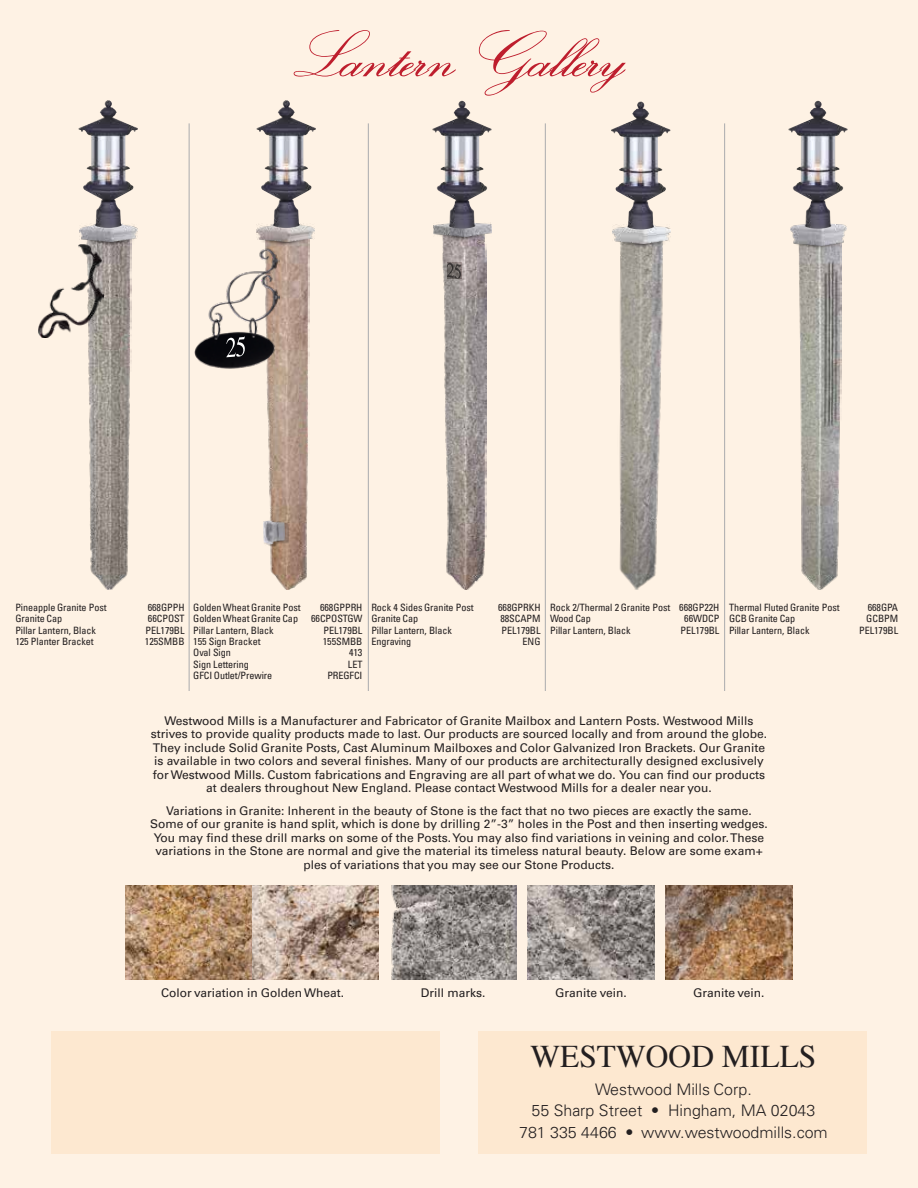
<style>
.page{position:relative;width:918px;height:1188px;background:#fef2e4}
.page>*{position:absolute;margin:0;border:0;box-sizing:border-box;transform-origin:0 0}
.t1{font:65.85px "Exmouth";letter-spacing:-.025em;color:#be1e2d}
.t2{font:31.5px "Times";color:#231f20}
.t3{font:300 15.9px/21.5px "Univers";color:#231f20;text-align:center}
.t4{font:12px/13.5px "Univers";color:#231f20;text-align:center}
.t5{font:condensed 10.2px/11.4px "Univers";letter-spacing:-.005em;color:#231f20}
</style>
<div class="page">
<div style="left:51px;top:1031px;width:389px;height:123px;background:#fde8d0"></div>
<div style="left:478px;top:1031px;width:389px;height:123px;background:#fde8d0"></div>
<img style="left:126px;top:886px;width:253px;height:93px">
<img style="left:391px;top:886px;width:125px;height:93px">
<img style="left:528px;top:886px;width:126px;height:93px">
<img style="left:666px;top:886px;width:126px;height:93px">
<img style="left:619px;top:249px;width:44px;height:341px">
<img style="left:620px;top:243px;width:44px;height:6px">
<img style="left:613px;top:227px;width:57px;height:16px">
<img style="left:611px;top:102px;width:52px;height:128px">
<img style="left:798px;top:251px;width:43px;height:339px">
<img style="left:798px;top:246px;width:44px;height:5px">
<img style="left:791px;top:224px;width:56px;height:22px">
<img style="left:788px;top:102px;width:52px;height:127px">
<img style="left:88px;top:248px;width:44px;height:342px">
<img style="left:83px;top:242px;width:49px;height:6px">
<img style="left:80px;top:225px;width:57px;height:17px">
<img style="left:78px;top:101px;width:52px;height:127px">
<img style="left:38px;top:245px;width:65px;height:92px">
<img style="left:266px;top:248px;width:44px;height:342px">
<img style="left:264px;top:242px;width:46px;height:6px">
<img style="left:195px;top:243px;width:85px;height:127px">
<img style="left:257px;top:226px;width:57px;height:16px">
<img style="left:256px;top:101px;width:52px;height:127px">
<img style="left:266px;top:520px;width:24px;height:26px">
<img style="left:263px;top:520px;width:23px;height:25px">
<svg style="left:226px;top:336px;width:19px;height:21px"></svg>
<img style="left:442px;top:243px;width:44px;height:347px">
<img style="left:442px;top:237px;width:43px;height:6px">
<img style="left:433px;top:222px;width:59px;height:15px">
<img style="left:432px;top:102px;width:52px;height:127px">
<svg style="left:447px;top:263px;width:14px;height:16px"></svg>
<hr style="left:189px;top:123px;width:1px;height:568px;background:#b3b3b3">
<hr style="left:368px;top:123px;width:1px;height:568px;background:#b3b3b3">
<hr style="left:545px;top:123px;width:1px;height:568px;background:#b3b3b3">
<hr style="left:724px;top:123px;width:1px;height:568px;background:#b3b3b3">
<h1 class="t1" style="left:288px;top:16px;width:345px">Lantern Gallery</h1>
<p class="t5" style="left:15px;top:601px;width:93px">Pineapple Granite Post</p>
<p class="t5" style="left:148px;top:601px;width:38px">668GPPH</p>
<p class="t5" style="left:15px;top:613px;width:48px">Granite Cap</p>
<p class="t5" style="left:148px;top:613px;width:38px">66CPOST</p>
<p class="t5" style="left:15px;top:624px;width:82px">Pillar Lantern, Black</p>
<p class="t5" style="left:146px;top:624px;width:41px">PEL179BL</p>
<p class="t5" style="left:15px;top:635px;width:80px">125 Planter Bracket</p>
<p class="t5" style="left:145px;top:635px;width:41px">125SMBB</p>
<p class="t5" style="left:193px;top:601px;width:109px">Golden Wheat Granite Post</p>
<p class="t5" style="left:320px;top:601px;width:44px">668GPPRH</p>
<p class="t5" style="left:193px;top:613px;width:106px">Golden Wheat Granite Cap</p>
<p class="t5" style="left:311px;top:613px;width:53px">66CPOSTGW</p>
<p class="t5" style="left:193px;top:624px;width:82px">Pillar Lantern, Black</p>
<p class="t5" style="left:323px;top:624px;width:41px">PEL179BL</p>
<p class="t5" style="left:193px;top:635px;width:69px">155 Sign Bracket</p>
<p class="t5" style="left:323px;top:635px;width:41px">155SMBB</p>
<p class="t5" style="left:193px;top:647px;width:39px">Oval Sign</p>
<p class="t5" style="left:349px;top:647px;width:15px">413</p>
<p class="t5" style="left:193px;top:658px;width:57px">Sign Lettering</p>
<p class="t5" style="left:348px;top:658px;width:16px">LET</p>
<p class="t5" style="left:193px;top:670px;width:81px">GFCI Outlet/Prewire</p>
<p class="t5" style="left:327px;top:670px;width:37px">PREGFCI</p>
<p class="t5" style="left:371px;top:601px;width:104px">Rock 4 Sides Granite Post</p>
<p class="t5" style="left:498px;top:601px;width:44px">668GPRKH</p>
<p class="t5" style="left:371px;top:613px;width:48px">Granite Cap</p>
<p class="t5" style="left:500px;top:613px;width:42px">88SCAPM</p>
<p class="t5" style="left:371px;top:624px;width:82px">Pillar Lantern, Black</p>
<p class="t5" style="left:502px;top:624px;width:41px">PEL179BL</p>
<p class="t5" style="left:371px;top:635px;width:41px">Engraving</p>
<p class="t5" style="left:523px;top:635px;width:19px">ENG</p>
<p class="t5" style="left:550px;top:601px;width:171px">Rock 2/Thermal 2 Granite Post 668GP22H<br>Wood Cap</p>
<p class="t5" style="left:684px;top:613px;width:37px">66WDCP</p>
<p class="t5" style="left:550px;top:624px;width:82px">Pillar Lantern, Black</p>
<p class="t5" style="left:680px;top:624px;width:41px">PEL179BL</p>
<p class="t5" style="left:729px;top:601px;width:112px">Thermal Fluted Granite Post</p>
<p class="t5" style="left:868px;top:601px;width:32px">668GPA</p>
<p class="t5" style="left:729px;top:613px;width:68px">GCB Granite Cap</p>
<p class="t5" style="left:866px;top:613px;width:33px">GCBPM</p>
<p class="t5" style="left:729px;top:624px;width:82px">Pillar Lantern, Black</p>
<p class="t5" style="left:859px;top:624px;width:41px">PEL179BL</p>
<p class="t4" style="left:151px;top:714px;width:618px">Westwood Mills is a Manufacturer and Fabricator of Granite Mailbox and Lantern Posts. Westwood Mills strives to provide quality products made to last. Our products are sourced locally and from around the globe.<br>They include Solid Granite Posts, Cast Aluminum Mailboxes and Color Galvanized Iron Brackets. Our Granite is available in two colors and several finishes. Many of our products are architecturally designed exclusively for Westwood Mills. Custom fabrications and Engraving are all part of what we do. You can find our products at dealers throughout New England. Please contact Westwood Mills for a dealer near you.</p>
<p class="t4" style="left:150px;top:804px;width:619px">Variations in Granite: Inherent in the beauty of Stone is the fact that no two pieces are exactly the same.<br>Some of our granite is hand split, which is done by drilling 2”-3” holes in the Post and then inserting wedges.<br>You may find these drill marks on some of the Posts. You may also find variations in veining and color. These variations in the Stone are normal and give the material its timeless natural beauty. Below are some exam+ ples of variations that you may see our Stone Products.</p>
<p class="t4" style="left:161px;top:986px;width:185px">Color variation in Golden Wheat.</p>
<p class="t4" style="left:421px;top:986px;width:66px">Drill marks.</p>
<p class="t4" style="left:555px;top:986px;width:73px">Granite vein.</p>
<p class="t4" style="left:693px;top:986px;width:73px">Granite vein.</p>
<h2 class="t2" style="left:530px;top:1027px;width:288px">WESTWOOD MILLS</h2>
<h3 class="t3" style="left:519px;top:1079px;width:310px">Westwood Mills Corp.<br>55 Sharp Street • Hingham, MA 02043<br>781 335 4466 • www.westwoodmills.com</h3>
</div>
